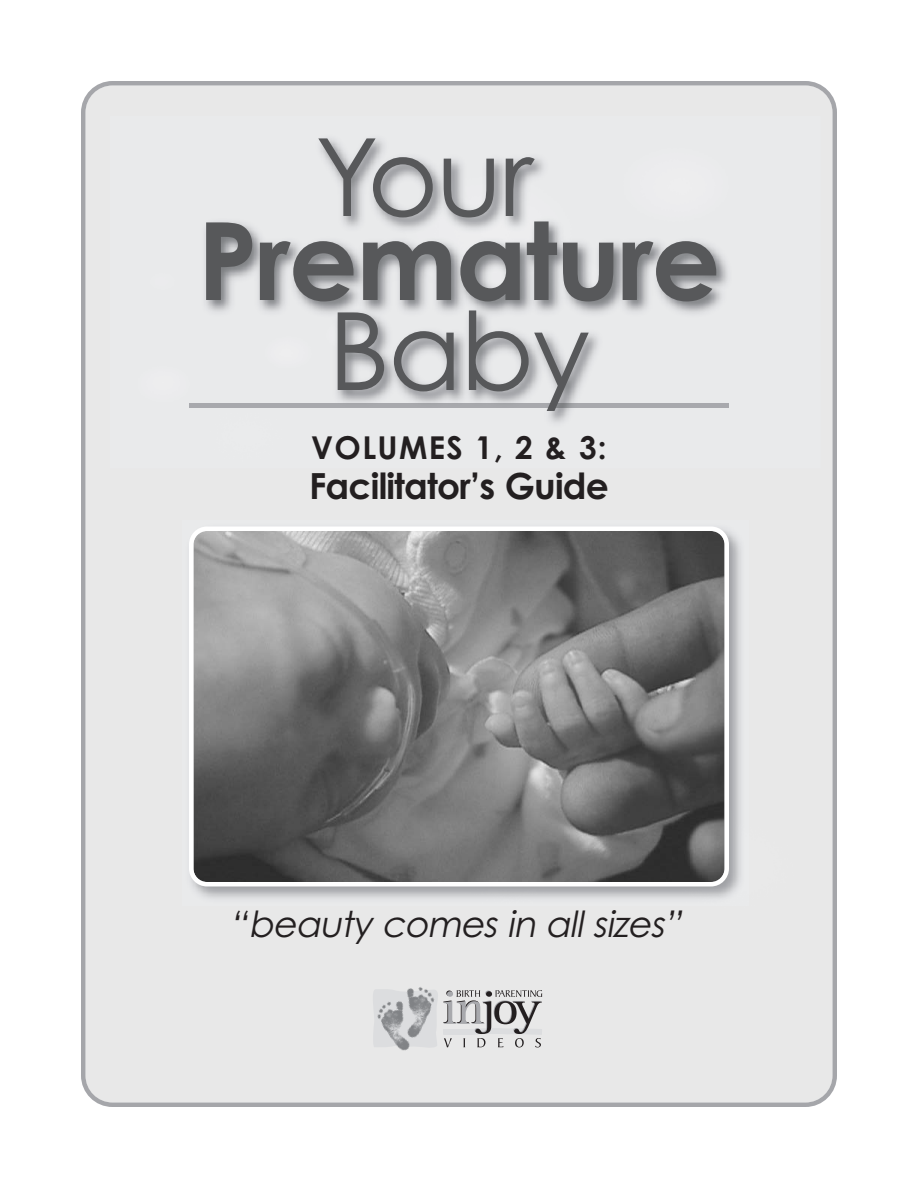
<style>
.page{position:relative;width:918px;height:1188px;background:#fff}
.page>*{position:absolute;margin:0;border:0;box-sizing:border-box;transform-origin:0 0}
.t1{font:700 108px "Century Gothic";letter-spacing:-.015em;color:#57585a}
.t2{font:108px "Century Gothic";letter-spacing:-.015em;color:#57585a}
.t3{font:italic 36px "Century Gothic";color:#231f20}
.t4{font:700 36px "Century Gothic";letter-spacing:-.02em;color:#231f20}
.t5{font:700 31.5px "Century Gothic";letter-spacing:.04em;color:#231f20}
</style>
<div class="page">
<div style="left:81px;top:81px;width:756px;height:1026px;background:#e8e8e8"></div>
<img style="left:183px;top:520px;width:565px;height:386px">
<svg style="left:189px;top:526px;width:540px;height:360px;background:#7c7c7c"></svg>
<img style="left:110px;top:116px;width:711px;height:352px">
<div style="left:189px;top:403px;width:540px;height:5px;background:#a8a9ad"></div>
<img style="left:372px;top:1051px;width:55px;height:2px">
<img style="left:389px;top:983px;width:49px;height:6px">
<svg style="left:370px;top:989px;width:173px;height:62px;background:#c4c5c6"></svg>
<h1 class="t2" style="left:315px;top:116px;width:219px">Your</h1>
<h1 class="t1" style="left:197px;top:200px;width:525px">Premature</h1>
<h1 class="t2" style="left:328px;top:290px;width:264px">Baby</h1>
<p class="t5" style="left:311px;top:429px;width:297px">VOLUMES 1, 2 &amp; 3:</p>
<p class="t4" style="left:309px;top:466px;width:301px">Facilitator’s Guide</p>
<p class="t3" style="left:229px;top:903px;width:461px">“beauty comes in all sizes”</p>
</div>
